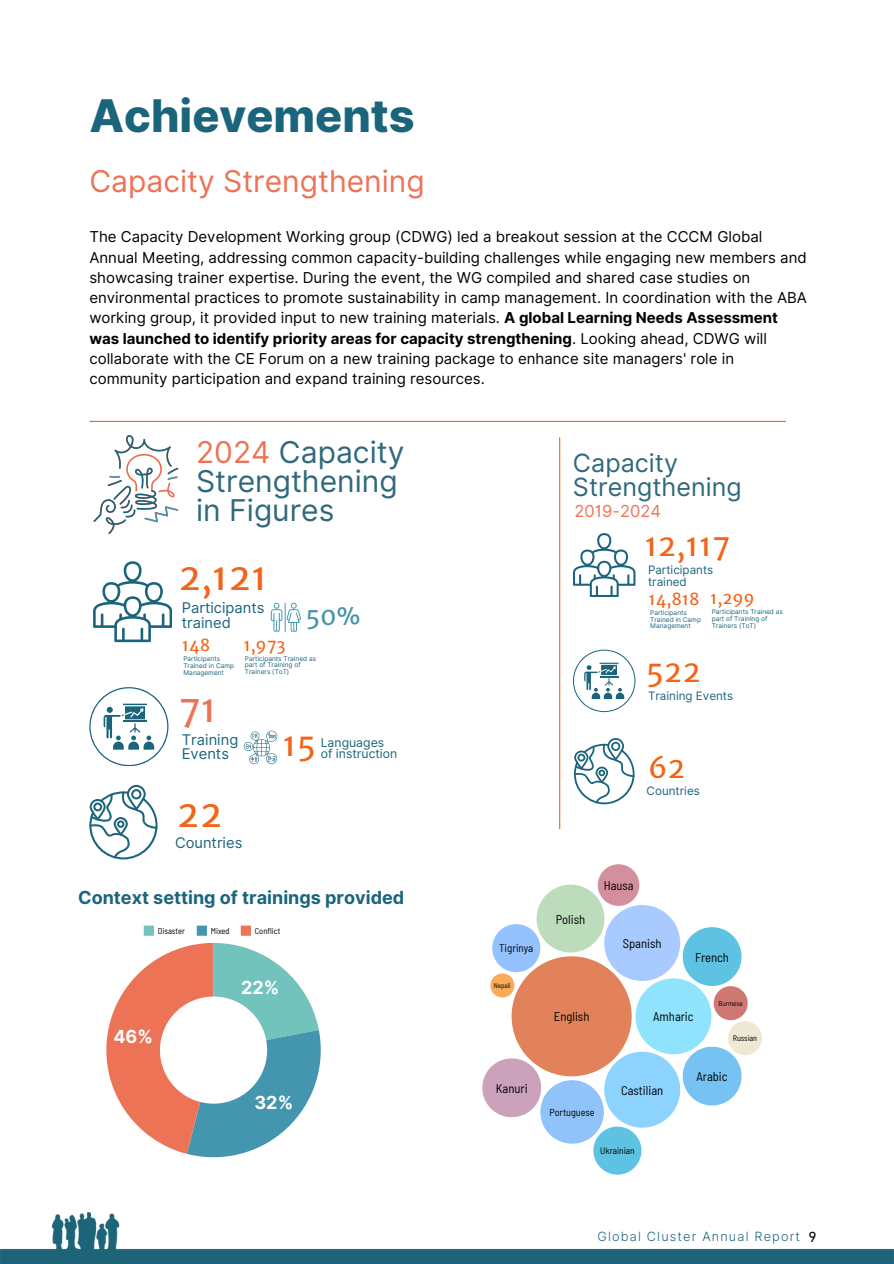
<style>
.page{position:relative;width:894px;height:1264px;background:#fff}
.page>*{position:absolute;margin:0;border:0;box-sizing:border-box;transform-origin:0 0}
.t1{font:800 45px "Inter";color:#1b657c}
.t2{font:36.75px "Merriweather Sans";color:#f26419}
.t3{font:36.75px "Merriweather Sans";color:#ed7356}
.t4{font:31.8px "Merriweather Sans";color:#f26419}
.t5{font:30px/29.2px "Inter";color:#2f697b}
.t6{font:30px "Inter";color:#ed7356}
.t7{font:30px "Merriweather Sans";color:#f26419}
.t8{font:29.1px "Merriweather Sans";color:#f26419}
.t9{font:25.05px/24.8px "Inter";color:#2f697b}
.t10{font:24.45px "Merriweather Sans";color:#4595ad}
.t11{font:700 18px "Inter";color:#1b657c}
.t12{font:700 18px "Inter";color:#fff}
.t13{font:16.5px "Inter";color:#ed7356}
.t14{font:16.35px "Merriweather Sans";color:#f26419}
.t15{font:15px/20.2px "Inter";color:#000}
.t16{font:14.7px/14.7px "Inter";color:#1b657c}
.t17{font:300 12.75px "Inter";letter-spacing:.095em;color:#1b657c}
.t18{font:semi-condensed 12.6px "Barlow";color:#000}
.t19{font:semi-condensed 12.45px "Barlow";color:#000}
.t20{font:12.3px "Inter";color:#1b657c}
.t21{font:11.55px "Inter";color:#1b657c}
.t22{font:semi-condensed 10.95px "Barlow";color:#000}
.t23{font:semi-condensed 10.2px "Barlow";color:#000}
.t24{font:semi-condensed 9.3px "Barlow";color:#000}
.t25{font:semi-condensed 8.4px "Barlow";color:#000}
.t26{font:semi-condensed 8.1px "Barlow";color:#000}
.t27{font:semi-condensed 7.05px "Barlow";color:#000}
.t28{font:semi-condensed 6.9px "Barlow";color:#000}
.t29{font:6.6px/6.6px "Inter";color:#1b657c}
.s1{font-weight:700}
.s2{color:#ed7356}
.s3{font-family:"DIN Next LT Arabic";font-weight:400;font-size:15px;color:#000}
</style>
<div class="page">
<img style="left:0;top:1212px;width:893px;height:51px">
<div style="left:144px;top:925px;width:10px;height:10px;background:#71c3bb"></div>
<div style="left:197px;top:925px;width:10px;height:10px;background:#4496ae"></div>
<div style="left:241px;top:925px;width:10px;height:10px;background:#ed7356"></div>
<svg style="left:106px;top:943px;width:214px;height:214px"></svg>
<svg style="left:482px;top:864px;width:279px;height:310px"></svg>
<hr style="left:559px;top:438px;width:1px;height:390px;background:#f26419">
<hr style="left:90px;top:421px;width:695px;height:1px;background:#f26419">
<svg style="left:573px;top:649px;width:62px;height:63px"></svg>
<svg style="left:573px;top:738px;width:61px;height:66px"></svg>
<svg style="left:573px;top:533px;width:62px;height:64px"></svg>
<svg style="left:93px;top:435px;width:85px;height:99px"></svg>
<svg style="left:93px;top:561px;width:79px;height:81px"></svg>
<svg style="left:271px;top:602px;width:30px;height:30px"></svg>
<svg style="left:89px;top:687px;width:79px;height:79px"></svg>
<svg style="left:243px;top:730px;width:34px;height:34px"></svg>
<svg style="left:89px;top:785px;width:68px;height:74px"></svg>
<h1 class="t1" style="left:89px;top:88px;width:327px">Achievements</h1>
<p class="t6" style="left:89px;top:163px;width:337px">Capacity Strengthening</p>
<p class="t15" style="left:89px;top:227px;width:719px">The Capacity Development Working group (CDWG) led a breakout session at the CCCM Global Annual Meeting, addressing common capacity-building challenges while engaging new members and showcasing trainer expertise. During the event, the WG compiled and shared case studies on environmental practices to promote sustainability in camp management. In coordination with the ABA working group, it provided input to new training materials. <span class="s1">A global Learning Needs Assessment was launched to identify priority areas for capacity strengthening</span>. Looking ahead, CDWG will collaborate with the CE Forum on a new training package to enhance site managers' role in community participation and expand training resources.</p>
<p class="t5" style="left:196px;top:437px;width:210px"><span class="s2">2024</span> Capacity<br>Strengthening in Figures</p>
<p class="t2" style="left:178px;top:554px;width:91px">2,121</p>
<p class="t16" style="left:182px;top:600px;width:84px">Participants</p>
<p class="t16" style="left:182px;top:615px;width:51px">trained</p>
<p class="t10" style="left:305px;top:601px;width:56px">50%</p>
<h6 class="t14" style="left:182px;top:635px;width:30px">148</h6>
<p class="t29" style="left:183px;top:655px;width:38px">Participants</p>
<h3 class="t29" style="left:183px;top:662px;width:52px">Trained in Camp<br>Management</h3>
<p class="t14" style="left:243px;top:634px;width:44px">1,973</p>
<p class="t29" style="left:245px;top:655px;width:73px">Participants Trained as part of Training of<br>Trainers (ToT)</p>
<p class="t3" style="left:178px;top:685px;width:40px">71</p>
<p class="t16" style="left:182px;top:732px;width:58px">Training<br>Events</p>
<p class="t4" style="left:282px;top:724px;width:35px">15</p>
<p class="t20" style="left:320px;top:734px;width:65px">Languages</p>
<p class="t20" style="left:320px;top:746px;width:78px">of instruction</p>
<p class="t2" style="left:177px;top:791px;width:47px">22</p>
<h4 class="t16" style="left:175px;top:835px;width:69px">Countries</h4>
<p class="t11" style="left:78px;top:886px;width:328px">Context setting of trainings provided</p>
<p class="t25" style="left:158px;top:925px;width:29px">Disaster</p>
<p class="t25" style="left:211px;top:925px;width:20px">Mixed</p>
<p class="t25" style="left:255px;top:925px;width:27px">Conflict</p>
<p class="t12" style="left:113px;top:1026px;width:41px">46%</p>
<h6 class="t12" style="left:241px;top:976px;width:40px">22%</h6>
<h6 class="t12" style="left:254px;top:1091px;width:40px">32%</h6>
<p class="t9" style="left:573px;top:450px;width:170px">Capacity<br>Strengthening</p>
<p class="t13" style="left:574px;top:501px;width:88px">2019-2024</p>
<p class="t7" style="left:644px;top:526px;width:87px">12,117</p>
<h4 class="t21" style="left:647px;top:563px;width:67px">Participants</h4>
<h6 class="t21" style="left:647px;top:574px;width:40px">trained</h6>
<h3 class="t14" style="left:648px;top:589px;width:52px">14,818</h3>
<p class="t29" style="left:650px;top:609px;width:38px">Participants</p>
<h2 class="t29" style="left:650px;top:616px;width:52px">Trained in Camp<br>Management</h2>
<p class="t14" style="left:710px;top:588px;width:46px">1,299</p>
<p class="t29" style="left:711px;top:608px;width:73px">Participants Trained as part of Training of<br>Trainers (ToT)</p>
<h6 class="t7" style="left:645px;top:652px;width:57px">522</h6>
<p class="t21" style="left:647px;top:688px;width:87px">Training Events</p>
<p class="t8" style="left:647px;top:749px;width:39px">62</p>
<p class="t21" style="left:646px;top:784px;width:55px">Countries</p>
<p class="t22" style="left:499px;top:940px;width:35px">Tigrinya</p>
<p class="t28" style="left:493px;top:981px;width:18px">Nepali</p>
<p class="t18" style="left:495px;top:1080px;width:33px">Kanuri</p>
<p class="t18" style="left:555px;top:911px;width:31px">Polish</p>
<p class="t19" style="left:603px;top:877px;width:31px">Hausa</p>
<p class="t18" style="left:622px;top:935px;width:40px">Spanish</p>
<p class="t18" style="left:695px;top:949px;width:35px">French</p>
<p class="t18" style="left:553px;top:1008px;width:37px">English</p>
<p class="t18" style="left:653px;top:1008px;width:42px">Amharic</p>
<p class="t27" style="left:718px;top:998px;width:26px">Burmese</p>
<p class="t26" style="left:732px;top:1032px;width:26px">Russian</p>
<p class="t23" style="left:549px;top:1105px;width:46px">Portuguese</p>
<p class="t18" style="left:621px;top:1082px;width:44px">Castilian</p>
<p class="t24" style="left:600px;top:1144px;width:36px">Ukrainian</p>
<p class="t18" style="left:696px;top:1068px;width:33px">Arabic</p>
<h3 class="t17" style="left:597px;top:1228px;width:221px">Global Cluster Annual Report <span class="s3">9</span></h3>
</div>
